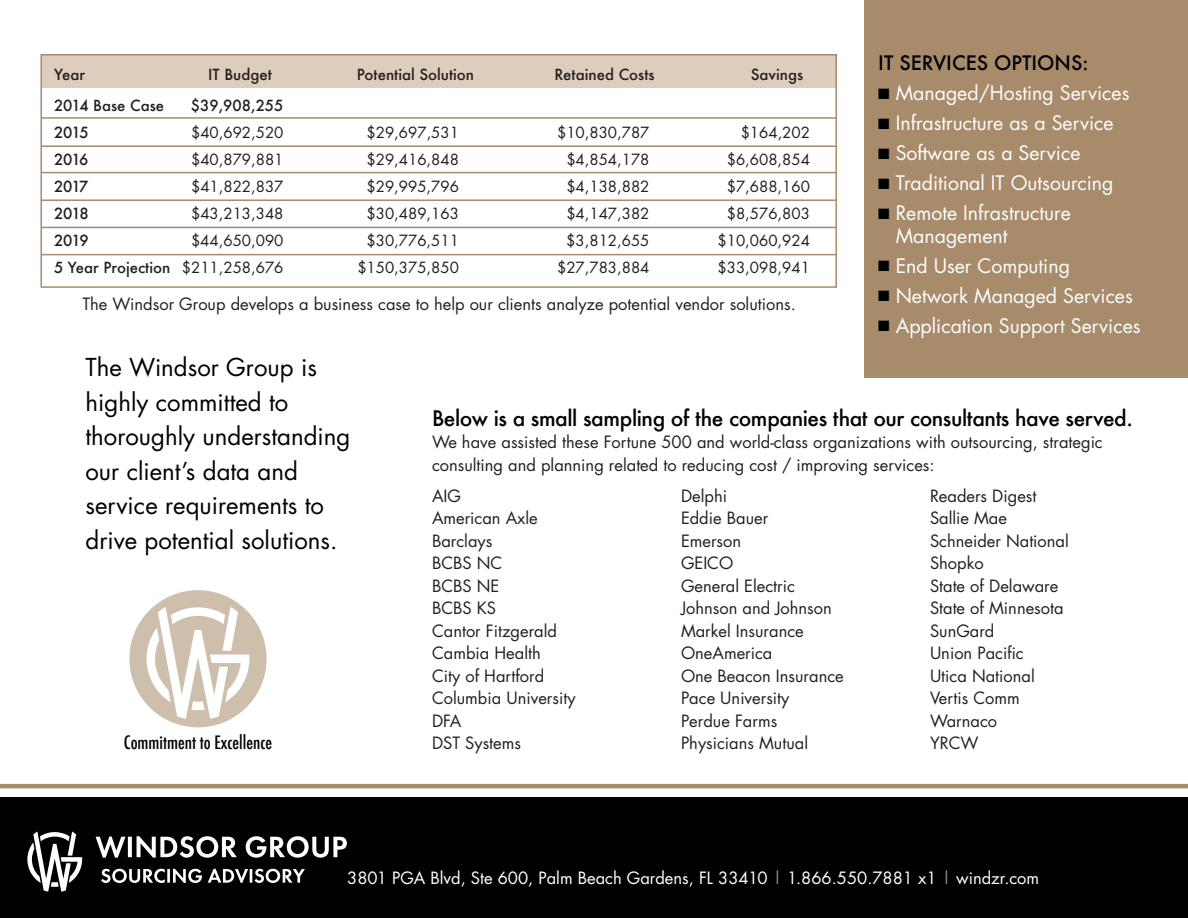
<style>
.page{position:relative;width:1188px;height:918px;background:#fff}
.page>*{position:absolute;margin:0;border:0;box-sizing:border-box;transform-origin:0 0}
.t1{font:24px/34.5px "Futura";color:#000}
.t2{font:500 21px "Futura";letter-spacing:-.02em;color:#000}
.t3{font:19.5px/22.5px "Futura";color:#fff}
.t4{font:500 19.5px "Futura";color:#000}
.t5{font:500 condensed 18px "Futura";color:#000}
.t6{font:16.5px/22.5px "Futura";color:#231f20}
.t7{font:16.5px "Futura";color:#fff}
.t8{font:15px "Futura";color:#231f20}
.t9{font:500 15px "Futura";color:#231f20}
.s1{font-weight:400}
.s2{color:#000}
.s3{color:#a78b6b}
</style>
<div class="page">
<div style="left:41px;top:55px;width:796px;height:33px;background:#dccdbc"></div>
<div style="left:40px;top:54px;width:797px;height:234px;border:2px solid #a78b6b"></div>
<div style="left:864px;top:0;width:324px;height:378px;background:#a78b6b"></div>
<div style="left:0;top:797px;width:1188px;height:121px;background:#000"></div>
<svg style="left:96px;top:836px;width:251px;height:22px"></svg>
<svg style="left:101px;top:869px;width:204px;height:14px"></svg>
<svg style="left:27px;top:831px;width:55px;height:61px"></svg>
<hr style="left:0;top:784px;width:1188px;height:4px;background:#a78b6b">
<svg style="left:129px;top:590px;width:138px;height:137px"></svg>
<hr style="left:41px;top:117px;width:795px;height:2px;background:#a78b6b">
<hr style="left:41px;top:145px;width:795px;height:2px;background:#a78b6b">
<hr style="left:41px;top:172px;width:795px;height:1px;background:#a78b6b">
<hr style="left:41px;top:199px;width:795px;height:2px;background:#a78b6b">
<hr style="left:41px;top:227px;width:795px;height:1px;background:#a78b6b">
<hr style="left:41px;top:254px;width:795px;height:1px;background:#a78b6b">
<p class="t9" style="left:54px;top:64px;width:32px">Year</p>
<p class="t9" style="left:208px;top:64px;width:65px">IT Budget</p>
<p class="t9" style="left:357px;top:64px;width:119px">Potential Solution</p>
<p class="t9" style="left:554px;top:64px;width:102px">Retained Costs</p>
<p class="t9" style="left:751px;top:64px;width:54px">Savings</p>
<p class="t9" style="left:54px;top:96px;width:112px">2014 Base Case</p>
<p class="t9" style="left:191px;top:96px;width:94px">$39,908,255</p>
<p class="t9" style="left:54px;top:123px;width:36px">2015</p>
<p class="t8" style="left:191px;top:123px;width:94px">$40,692,520</p>
<p class="t8" style="left:367px;top:123px;width:94px">$29,697,531</p>
<p class="t8" style="left:557px;top:123px;width:94px">$10,830,787</p>
<p class="t8" style="left:741px;top:123px;width:71px">$164,202</p>
<p class="t9" style="left:54px;top:150px;width:36px">2016</p>
<p class="t8" style="left:191px;top:150px;width:94px">$40,879,881</p>
<p class="t8" style="left:367px;top:150px;width:94px">$29,416,848</p>
<p class="t8" style="left:566px;top:150px;width:85px">$4,854,178</p>
<p class="t8" style="left:727px;top:150px;width:85px">$6,608,854</p>
<p class="t9" style="left:54px;top:177px;width:36px">2017</p>
<p class="t8" style="left:191px;top:177px;width:94px">$41,822,837</p>
<p class="t8" style="left:367px;top:177px;width:94px">$29,995,796</p>
<p class="t8" style="left:566px;top:177px;width:85px">$4,138,882</p>
<p class="t8" style="left:727px;top:177px;width:85px">$7,688,160</p>
<p class="t9" style="left:54px;top:204px;width:36px">2018</p>
<p class="t8" style="left:191px;top:204px;width:94px">$43,213,348</p>
<p class="t8" style="left:367px;top:204px;width:94px">$30,489,163</p>
<p class="t8" style="left:566px;top:204px;width:85px">$4,147,382</p>
<p class="t8" style="left:727px;top:204px;width:85px">$8,576,803</p>
<p class="t9" style="left:54px;top:231px;width:36px">2019</p>
<p class="t8" style="left:191px;top:231px;width:94px">$44,650,090</p>
<p class="t8" style="left:367px;top:231px;width:94px">$30,776,511</p>
<p class="t8" style="left:566px;top:231px;width:85px">$3,812,655</p>
<p class="t8" style="left:718px;top:231px;width:94px">$10,060,924</p>
<p class="t9" style="left:54px;top:258px;width:231px">5 Year Projection <span class="s1">$211,258,676</span></p>
<p class="t8" style="left:357px;top:258px;width:103px">$150,375,850</p>
<p class="t8" style="left:557px;top:258px;width:94px">$27,783,884</p>
<p class="t8" style="left:718px;top:258px;width:94px">$33,098,941</p>
<p class="t6" style="left:82px;top:293px;width:715px">The Windsor Group develops a business case to help our clients analyze potential vendor solutions.</p>
<p class="t4" style="left:878px;top:49px;width:212px">IT SERVICES OPTIONS:</p>
<p class="t3" style="left:878px;top:81px;width:253px"><span class="s2">■</span> Managed/Hosting Services</p>
<p class="t3" style="left:878px;top:111px;width:237px"><span class="s2">■</span> Infrastructure as a Service</p>
<p class="t3" style="left:878px;top:141px;width:204px"><span class="s2">■</span> Software as a Service</p>
<p class="t3" style="left:878px;top:171px;width:237px"><span class="s2">■</span> Traditional IT Outsourcing</p>
<p class="t3" style="left:896px;top:201px;width:177px;text-indent:-17px"><span class="s2">■</span> Remote Infrastructure<br>Management</p>
<p class="t3" style="left:878px;top:254px;width:193px"><span class="s2">■</span> End User Computing</p>
<p class="t3" style="left:878px;top:284px;width:256px"><span class="s2">■</span> Network Managed Services</p>
<p class="t3" style="left:878px;top:314px;width:264px"><span class="s2">■</span> Application Support Services</p>
<p class="t1" style="left:86px;top:350px;width:267px">The Windsor Group is highly committed to thoroughly understanding our client’s data and service requirements to drive potential solutions.</p>
<p class="t5" style="left:124px;top:731px;width:150px">Commitment to Excellence</p>
<p class="t2" style="left:432px;top:403px;width:702px">Below is a small sampling of the companies that our consultants have served.</p>
<p class="t6" style="left:432px;top:431px;width:672px">We have assisted these Fortune 500 and world-class organizations with outsourcing, strategic consulting and planning related to reducing cost / improving services:</p>
<p class="t6" style="left:432px;top:484px;width:31px">AIG</p>
<p class="t6" style="left:432px;top:507px;width:107px">American Axle</p>
<p class="t6" style="left:432px;top:529px;width:62px">Barclays</p>
<p class="t6" style="left:432px;top:552px;width:72px">BCBS NC</p>
<p class="t6" style="left:432px;top:574px;width:69px">BCBS NE</p>
<p class="t6" style="left:432px;top:597px;width:66px">BCBS KS</p>
<p class="t6" style="left:432px;top:619px;width:127px">Cantor Fitzgerald</p>
<p class="t6" style="left:432px;top:642px;width:110px">Cambia Health</p>
<p class="t6" style="left:432px;top:664px;width:114px">City of Hartford</p>
<p class="t6" style="left:432px;top:687px;width:145px">Columbia University</p>
<p class="t6" style="left:432px;top:709px;width:31px">DFA</p>
<p class="t6" style="left:432px;top:732px;width:91px">DST Systems</p>
<p class="t6" style="left:681px;top:484px;width:48px">Delphi</p>
<p class="t6" style="left:681px;top:507px;width:89px">Eddie Bauer</p>
<p class="t6" style="left:681px;top:529px;width:62px">Emerson</p>
<p class="t6" style="left:681px;top:552px;width:54px">GEICO</p>
<p class="t6" style="left:681px;top:574px;width:115px">General Electric</p>
<p class="t6" style="left:681px;top:597px;width:152px">Johnson and Johnson</p>
<p class="t6" style="left:681px;top:619px;width:124px">Markel Insurance</p>
<p class="t6" style="left:681px;top:642px;width:93px">OneAmerica</p>
<p class="t6" style="left:681px;top:664px;width:164px">One Beacon Insurance</p>
<p class="t6" style="left:681px;top:687px;width:110px">Pace University</p>
<p class="t6" style="left:681px;top:709px;width:98px">Perdue Farms</p>
<p class="t6" style="left:681px;top:732px;width:129px">Physicians Mutual</p>
<p class="t6" style="left:930px;top:484px;width:108px">Readers Digest</p>
<p class="t6" style="left:930px;top:507px;width:79px">Sallie Mae</p>
<p class="t6" style="left:930px;top:529px;width:140px">Schneider National</p>
<p class="t6" style="left:930px;top:552px;width:55px">Shopko</p>
<p class="t6" style="left:930px;top:574px;width:130px">State of Delaware</p>
<p class="t6" style="left:930px;top:597px;width:135px">State of Minnesota</p>
<p class="t6" style="left:930px;top:619px;width:66px">SunGard</p>
<p class="t6" style="left:930px;top:642px;width:95px">Union Pacific</p>
<p class="t6" style="left:930px;top:664px;width:106px">Utica National</p>
<p class="t6" style="left:930px;top:687px;width:91px">Vertis Comm</p>
<p class="t6" style="left:930px;top:709px;width:69px">Warnaco</p>
<p class="t6" style="left:930px;top:732px;width:50px">YRCW</p>
<p class="t7" style="left:347px;top:866px;width:694px">3801 PGA Blvd, Ste 600, Palm Beach Gardens, FL 33410 <span class="s3">|</span> 1.866.550.7881 x1 <span class="s3">|</span> windzr.com</p>
</div>
